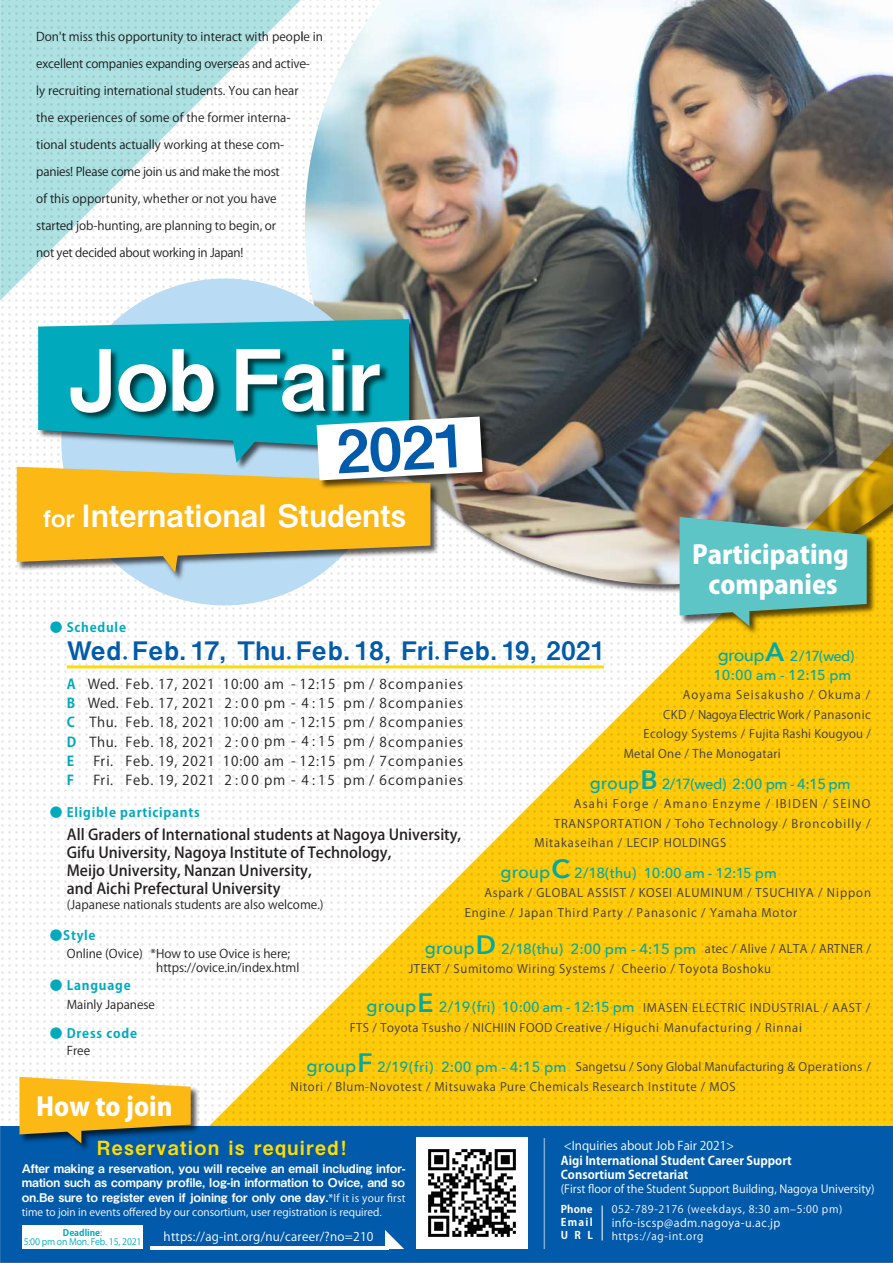
<style>
.page{position:relative;width:893px;height:1263px;background:#fff}
.page>*{position:absolute;margin:0;border:0;box-sizing:border-box;transform-origin:0 0}
.t1{font:84.45px "Midashi Go Pr 5 MB31";color:#fff}
.t2{font:58.65px "Midashi Go Pr 5 MB31";color:#015aaa}
.t3{font:30.75px "Midashi Go Pr 5 MB31";letter-spacing:.02em;color:#fff}
.t4{font:25.5px "Midashi Go Pr 5 MB31";letter-spacing:.025em;color:#015aaa}
.t5{font:800 25.5px/30.6px "Koz Go Pr 6 N";color:#fff;text-align:center}
.t6{font:19.5px "Midashi Go Pr 5 MB31";letter-spacing:.07em;color:#ffdc01}
.t7{font:500 17.7px "Avenir Next";color:#00a9a5}
.t8{font:500 15px/18px "Koz Go Pr 6 N";color:#231f20}
.t9{font:500 14.7px "Avenir Next";color:#00a9a5}
.t10{font:500 14.7px "Avenir Next";letter-spacing:-.04em;color:#00a9a5}
.t11{font:500 14.4px "Avenir Next";letter-spacing:-.02em;color:#00a9a5}
.t12{font:500 14.4px "Avenir Next";color:#00a9a5}
.t13{font:13.5px/19.2px "Koz Go Pr 6 N";letter-spacing:.06em;color:#231f20;text-align:justify}
.t14{font:13.5px/19.2px "Koz Go Pr 6 N";letter-spacing:.03em;color:#231f20;text-align:center}
.t15{font:700 13.5px/19.2px "Koz Go Pr 6 N";color:#00aabc}
.t16{font:700 12.75px "Koz Go Pr 6 N";letter-spacing:.06em;color:#00aabc}
.t17{font:12px/14.4px "Koz Go Pr 6 N";color:#231f20}
.t18{font:12px/14.4px "Midashi Go Pr 5 MB31";color:#fff;text-align:justify}
.t19{font:700 12px/13.5px "Koz Go Pr 6 N";color:#fff}
.t20{font:12px "Koz Go Pr 6 N";letter-spacing:.02em;color:#fff}
.t21{font:12px "Koz Go Pr 6 N";letter-spacing:-.02em;color:#231f20}
.t22{font:12px "Koz Go Pr 6 N";color:#fff}
.t23{font:11.7px/19.6px "Koz Go Pr 6 N";letter-spacing:.055em;color:#3e3e3f}
.t24{font:11.7px/19.6px "Koz Go Pr 6 N";letter-spacing:.075em;color:#3e3e3f}
.t25{font:11.7px "Koz Go Pr 6 N";letter-spacing:.115em;color:#3e3e3f}
.t26{font:11.7px "Koz Go Pr 6 N";letter-spacing:.02em;color:#3e3e3f}
.t27{font:11.7px "Koz Go Pr 6 N";letter-spacing:-.02em;color:#3e3e3f}
.t28{font:11.7px "Koz Go Pr 6 N";letter-spacing:.095em;color:#3e3e3f}
.t29{font:11.7px "Koz Go Pr 6 N";letter-spacing:.035em;color:#3e3e3f}
.t30{font:11.25px "Koz Go Pr 6 N";color:#fff}
.t31{font:11.25px "Koz Go Pr 6 N";letter-spacing:.04em;color:#fff}
.t32{font:10.5px "Koz Go Pr 6 N";color:#fff}
.t33{font:10.5px "Koz Go Pr 6 N";letter-spacing:.06em;color:#fff}
.t34{font:700 10.5px/12.6px "Koz Go Pr 6 N";letter-spacing:.07em;color:#fff;text-align:justify}
.t35{font:9px/9.8px "Koz Go Pr 6 N";letter-spacing:-.02em;color:#00aabc;text-align:center}
.s1{font-size:22.95px}
.s2{font-family:"Shuei M Go Std L"}
.s3{font-size:17.7px}
.s4{font-weight:600;font-size:26.4px}
.s5{font-size:14.7px}
.s6{font-family:"Koz Go Pr 6 N";font-size:10.5px}
.s7{font-weight:700}
</style>
<div class="page">
<img style="left:0;top:0;width:893px;height:1263px">
<p class="t17" style="left:36px;top:30px;width:288px">Don't miss this opportunity to interact with people in</p>
<p class="t17" style="left:36px;top:57px;width:275px">excellent companies expanding overseas and active-</p>
<p class="t17" style="left:36px;top:84px;width:264px">ly recruiting international students. You can hear</p>
<p class="t17" style="left:36px;top:111px;width:256px">the experiences of some of the former interna-</p>
<p class="t17" style="left:36px;top:138px;width:249px">tional students actually working at these com-</p>
<p class="t17" style="left:36px;top:165px;width:245px">panies! Please come join us and make the most</p>
<p class="t17" style="left:36px;top:192px;width:242px">of this opportunity, whether or not you have</p>
<p class="t17" style="left:36px;top:219px;width:241px">started job-hunting, are planning to begin, or</p>
<p class="t21" style="left:36px;top:246px;width:209px">not yet decided about working in Japan!</p>
<h1 class="t1" style="left:69px;top:311px;width:313px">Job Fair</h1>
<h2 class="t2" style="left:334px;top:404px;width:132px;rotate:-3deg">2021</h2>
<h3 class="t3" style="left:43px;top:491px;width:364px"><span class="s1">for</span> International Students</h3>
<p class="t16" style="left:50px;top:620px;width:78px">● Schedule</p>
<h3 class="t4" style="left:67px;top:630px;width:540px">Wed<span class="s2">.</span>Feb. 17, Thu<span class="s2">.</span>Feb. 18, Fri<span class="s2">.</span>Feb. 19, 2021</h3>
<h3 class="t5" style="left:692px;top:539px;width:158px">Participating companies</h3>
<p class="t11" style="left:718px;top:643px;width:138px"><span class="s3">group</span><span class="s4">A</span> 2/17(wed)</p>
<p class="t12" style="left:713px;top:663px;width:139px">10:00 am - 12:15 pm</p>
<p class="t14" style="left:88px;top:675px;width:33px">Wed.<br>Wed.<br>Thu.<br>Thu.<br>Fri.<br>Fri.</p>
<p class="t15" style="left:67px;top:675px;width:11px">A<br>B<br>C<br>D<br>E<br>F</p>
<p class="t13" style="left:125px;top:675px;width:91px">Feb. 17, 2021<br>Feb. 17, 2021<br>Feb. 18, 2021<br>Feb. 18, 2021<br>Feb. 19, 2021<br>Feb. 19, 2021</p>
<p class="t13" style="left:344px;top:675px;width:121px">pm / 8companies pm / 8companies pm / 8companies pm / 8companies pm / 7companies pm / 6companies</p>
<p class="t13" style="left:223px;top:675px;width:114px">10:00 am - 12:15<br>2:00pm - 4:15<br>10:00 am - 12:15<br>2:00pm - 4:15<br>10:00 am - 12:15<br>2:00pm - 4:15</p>
<p class="t28" style="left:683px;top:688px;width:189px">Aoyama Seisakusho / Okuma /</p>
<p class="t27" style="left:663px;top:708px;width:209px">CKD / Nagoya Electric Work / Panasonic</p>
<p class="t26" style="left:643px;top:727px;width:229px">Ecology Systems / Fujita Rashi Kougyou /</p>
<p class="t29" style="left:624px;top:747px;width:159px">Metal One / The Monogatari</p>
<p class="t25" style="left:574px;top:797px;width:298px">Asahi Forge / Amano Enzyme / IBIDEN / SEINO</p>
<p class="t23" style="left:554px;top:814px;width:318px">TRANSPORTATION / Toho Technology / Broncobilly /</p>
<p class="t24" style="left:534px;top:833px;width:193px">Mitakaseihan / LECIP HOLDINGS</p>
<p class="t24" style="left:465px;top:883px;width:408px;text-indent:20px">Aspark / GLOBAL ASSIST / KOSEI ALUMINUM / TSUCHIYA / Nippon<br>Engine / Japan Third Party / Panasonic / Yamaha Motor</p>
<p class="t23" style="left:409px;top:939px;width:464px;text-indent:20px">　　　　　　　　　　　　　　　　　　　　　 atec / Alive / ALTA / ARTNER /<br>JTEKT / Sumitomo Wiring Systems / Cheerio / Toyota Boshoku</p>
<p class="t23" style="left:350px;top:998px;width:522px;text-indent:20px">　　　　　　　　　　　　　　　　　　　　 　IMASEN ELECTRIC INDUSTRIAL / AAST /<br>FTS / Toyota Tsusho / NICHIIN FOOD Creative / Higuchi Manufacturing / Rinnai</p>
<p class="t23" style="left:291px;top:1057px;width:582px;text-indent:285px">Sangetsu / Sony Global Manufacturing &amp; Operations /<br>Nitori / Blum-Novotest / Mitsuwaka Pure Chemicals Research Institute / MOS</p>
<h3 class="t7" style="left:590px;top:768px;width:69px">group<span class="s4">B</span></h3>
<p class="t10" style="left:662px;top:771px;width:190px">2/17(wed) 2:00 pm - 4:15 pm</p>
<p class="t16" style="left:50px;top:805px;width:151px">● Eligible participants</p>
<p class="t8" style="left:67px;top:825px;width:396px">All Graders of International students at Nagoya University, Gifu University, Nagoya Institute of Technology,<br>Meijo University, Nanzan University,<br>and Aichi Prefectural University</p>
<h3 class="t7" style="left:501px;top:857px;width:71px">group<span class="s4">C</span></h3>
<p class="t11" style="left:574px;top:861px;width:204px"><span class="s5">2/18(thu)</span> 10:00 am - 12:15 pm</p>
<p class="t17" style="left:67px;top:898px;width:258px">(Japanese nationals students are also welcome.)</p>
<p class="t16" style="left:50px;top:928px;width:47px">●Style</p>
<h3 class="t7" style="left:425px;top:932px;width:73px">group<span class="s4">D</span></h3>
<h3 class="t7" style="left:367px;top:991px;width:68px">group<span class="s4">E</span></h3>
<h3 class="t7" style="left:307px;top:1051px;width:67px">group<span class="s4">F</span></h3>
<p class="t9" style="left:501px;top:936px;width:196px">2/18(thu) 2:00 pm - 4:15 pm</p>
<p class="t17" style="left:156px;top:946px;width:145px;text-indent:-89px">Online (Ovice) *How to use Ovice is here; https://ovice.in/index.html</p>
<p class="t16" style="left:50px;top:978px;width:82px">● Language</p>
<p class="t17" style="left:67px;top:997px;width:90px">Mainly Japanese</p>
<p class="t17" style="left:67px;top:1044px;width:25px">Free</p>
<p class="t11" style="left:439px;top:995px;width:197px"><span class="s5">2/19(fri)</span> 10:00 am - 12:15 pm</p>
<p class="t16" style="left:50px;top:1026px;width:89px">● Dress code</p>
<p class="t9" style="left:377px;top:1054px;width:191px">2/19(fri) 2:00 pm - 4:15 pm</p>
<h3 class="t5" style="left:36px;top:1092px;width:138px">How to join</h3>
<h3 class="t6" style="left:97px;top:1132px;width:251px">Reservation is required!</h3>
<p class="t18" style="left:22px;top:1160px;width:385px">After making a reservation, you will receive an email including infor&shy;mation such as company profile, log-in information to Ovice, and so on.Be sure to register even if joining for only one day.<span class="s6">*If it is your first</span></p>
<p class="t32" style="left:22px;top:1206px;width:361px">time to join in events offered by our consortium, user registration is required.</p>
<p class="t35" style="left:24px;top:1228px;width:119px"><span class="s7">Deadline</span>:<br>5:00 pm on Mon. Feb. 15, 2021</p>
<p class="t20" style="left:164px;top:1229px;width:211px">https://ag-int.org/nu/career/?no=210</p>
<p class="t22" style="left:564px;top:1139px;width:172px">&lt;Inquiries about Job Fair 2021&gt;</p>
<p class="t19" style="left:561px;top:1154px;width:232px">Aigi International Student Career Support<br>Consortium Secretariat</p>
<p class="t30" style="left:561px;top:1183px;width:315px">(First floor of the Student Support Building, Nagoya University)</p>
<p class="t34" style="left:561px;top:1203px;width:34px">Phone Email U R L</p>
<p class="t33" style="left:612px;top:1204px;width:232px">052-789-2176 (weekdays, 8:30 am‒5:00 pm)</p>
<p class="t31" style="left:612px;top:1216px;width:170px">info-iscsp@adm.nagoya-u.ac.jp</p>
<p class="t33" style="left:612px;top:1230px;width:93px">https://ag-int.org</p>
</div>
